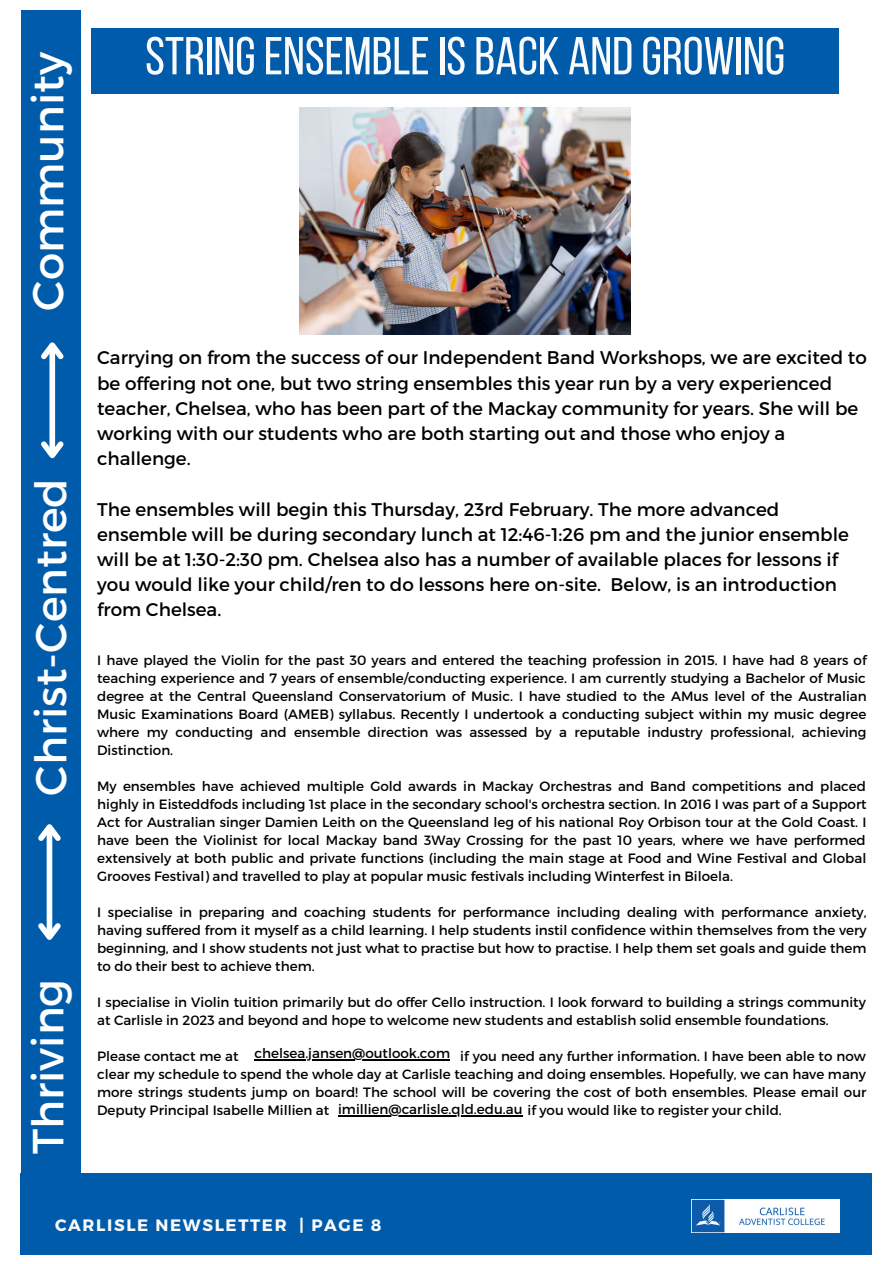
<style>
.page{position:relative;width:893px;height:1264px;background:#fff}
.page>*{position:absolute;margin:0;border:0;box-sizing:border-box;transform-origin:0 0}
.t1{font:53.25px "Bebas Neue";color:#fafafa}
.t2{font:43.5px "Montserrat";color:#fff}
.t3{font:18.3px/25.2px "Montserrat";color:#000}
.t4{font:700 16.5px "Montserrat";letter-spacing:.1em;color:#fafafa}
.t5{font:13.5px/18px "Montserrat";color:#000;text-align:justify}
</style>
<div class="page">
<div style="left:21px;top:1173px;width:851px;height:80px;background:#005cab"></div>
<img style="left:691px;top:1199px;width:148px;height:33px">
<div style="left:21px;top:10px;width:60px;height:1162px;background:#005cab"></div>
<div style="left:49px;top:345px;width:6px;height:110px;background:#fff"></div>
<svg style="left:41px;top:436px;width:23px;height:23px"></svg>
<svg style="left:41px;top:342px;width:23px;height:22px"></svg>
<div style="left:47px;top:827px;width:5px;height:110px;background:#fff"></div>
<svg style="left:38px;top:918px;width:23px;height:22px"></svg>
<svg style="left:38px;top:824px;width:23px;height:22px"></svg>
<div style="left:92px;top:28px;width:746px;height:65px;background:#005cab"></div>
<img style="left:299px;top:107px;width:331px;height:227px">
<hr style="left:338px;top:1115px;width:184px;height:1px;background:#000">
<hr style="left:254px;top:1059px;width:196px;height:1px;background:#000">
<h2 class="t2" style="left:20px;top:311px;width:260px;rotate:-90deg">Community</h2>
<h2 class="t2" style="left:23px;top:795px;width:319px;rotate:-90deg">Christ-Centred</h2>
<h2 class="t2" style="left:20px;top:1154px;width:177px;rotate:-90deg">Thriving</h2>
<h1 class="t1" style="left:145px;top:34px;width:641px">STRINGENSEMBLEISBACK ANDGROWING</h1>
<p class="t3" style="left:97px;top:344px;width:771px">Carrying on from the success of our Independent Band Workshops, we are excited to be offering not one, but two string ensembles this year run by a very experienced teacher, Chelsea, who has been part of the Mackay community for years. She will be working with our students who are both starting out and those who enjoy a challenge.</p>
<p class="t3" style="left:97px;top:495px;width:753px">The ensembles will begin this Thursday, 23rd February. The more advanced ensemble will be during secondary lunch at 12:46-1:26 pm and the junior ensemble will be at 1:30-2:30 pm. Chelsea also has a number of available places for lessons if you would like your child/ren to do lessons here on-site. Below, is an introduction from Chelsea.</p>
<p class="t5" style="left:97px;top:650px;width:771px">I have played the Violin for the past 30 years and entered the teaching profession in 2015. I have had 8 years of teaching experience and 7 years of ensemble/conducting experience. I am currently studying a Bachelor of Music degree at the Central Queensland Conservatorium of Music. I have studied to the AMus level of the Australian Music Examinations Board (AMEB) syllabus. Recently I undertook a conducting subject within my music degree where my conducting and ensemble direction was assessed by a reputable industry professional, achieving Distinction.</p>
<p class="t5" style="left:97px;top:776px;width:771px">My ensembles have achieved multiple Gold awards in Mackay Orchestras and Band competitions and placed highly in Eisteddfods including 1st place in the secondary school's orchestra section. In 2016 I was part of a Support Act for Australian singer Damien Leith on the Queensland leg of his national Roy Orbison tour at the Gold Coast. I have been the Violinist for local Mackay band 3Way Crossing for the past 10 years, where we have performed extensively at both public and private functions (including the main stage at Food and Wine Festival and Global Grooves Festival) and travelled to play at popular music festivals including Winterfest in Biloela.</p>
<p class="t5" style="left:97px;top:902px;width:770px">I specialise in preparing and coaching students for performance including dealing with performance anxiety, having suffered from it myself as a child learning. I help students instil confidence within themselves from the very beginning, and I show students not just what to practise but how to practise. I help them set goals and guide them to do their best to achieve them.</p>
<p class="t5" style="left:97px;top:992px;width:770px">I specialise in Violin tuition primarily but do offer Cello instruction. I look forward to building a strings community at Carlisle in 2023 and beyond and hope to welcome new students and establish solid ensemble foundations.</p>
<p class="t5" style="left:97px;top:1046px;width:143px">Please contact me at</p>
<p class="t5" style="left:254px;top:1043px;width:197px">chelsea.jansen@outlook.com</p>
<p class="t5" style="left:97px;top:1046px;width:770px;text-indent:363px">if you need any further information. I have been able to now clear my schedule to spend the whole day at Carlisle teaching and doing ensembles. Hopefully, we can have many more strings students jump on board! The school will be covering the cost of both ensembles. Please email our Deputy Principal Isabelle Millien at imillien@carlisle.qld.edu.au if you would like to register your child.</p>
<p class="t4" style="left:55px;top:1214px;width:328px">CARLISLE NEWSLETTER | PAGE 8</p>
</div>
